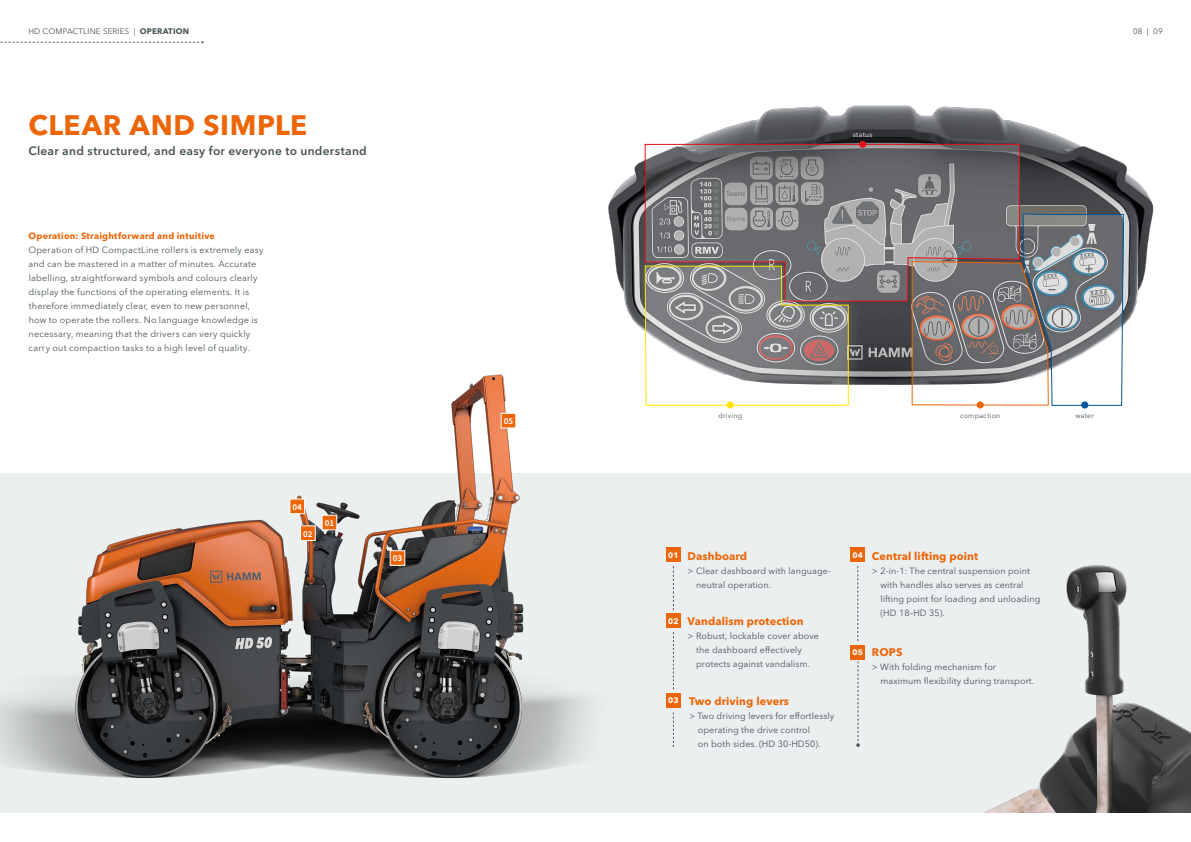
<style>
.page{position:relative;width:1191px;height:842px;background:#fff}
.page>*{position:absolute;margin:0;border:0;box-sizing:border-box;transform-origin:0 0}
.t1{font:700 28px "Avenir Next LT Pro";letter-spacing:.02em;color:#ec6608}
.t2{font:600 12px "Avenir Next LT Pro";letter-spacing:.02em;color:#485358}
.t3{font:700 11px "Avenir Next LT Pro";letter-spacing:.01em;color:#ec6608}
.t4{font:9px/14px "Avenir Next LT Pro";letter-spacing:.01em;color:#485358}
.t5{font:700 9px "Avenir Next LT Pro";letter-spacing:.025em;color:#ec6608}
.t6{font:8px "Avenir Next LT Pro";letter-spacing:.02em;color:#485358}
.t7{font:700 8px "Source Han Sans CN";color:#fff}
.t8{font:700 8px "Avenir Next LT Pro";color:#fff}
.t9{font:7px "Avenir Next LT Pro";letter-spacing:.03em;color:#485358}
.t10{font:7px "Avenir Next LT Pro";letter-spacing:.04em;color:#fff}
.s1{font-weight:700}
</style>
<div class="page">
<img style="left:608px;top:105px;width:546px;height:280px">
<div style="left:0;top:473px;width:1191px;height:340px;background:#eceff0"></div>
<img style="left:0;top:308px;width:632px;height:471px">
<svg style="left:390px;top:550px;width:15px;height:16px"></svg>
<svg style="left:289px;top:498px;width:48px;height:43px"></svg>
<svg style="left:500px;top:413px;width:16px;height:15px"></svg>
<svg style="left:644px;top:144px;width:376px;height:158px;background:#7c797b"></svg>
<div style="left:632px;top:253px;width:229px;height:165px;background:#fff;opacity:.71"></div>
<svg style="left:644px;top:265px;width:205px;height:141px"></svg>
<div style="left:726px;top:401px;width:7px;height:7px;background:#ffe600;border-radius:50%"></div>
<div style="left:859px;top:141px;width:7px;height:7px;background:#e21018;border-radius:50%"></div>
<svg style="left:911px;top:213px;width:213px;height:193px"></svg>
<div style="left:1081px;top:401px;width:7px;height:7px;background:#00589c;border-radius:50%"></div>
<div style="left:976px;top:401px;width:7px;height:7px;background:#ec6608;border-radius:50%"></div>
<img style="left:985px;top:565px;width:206px;height:248px">
<svg style="left:0;top:41px;width:204px;height:2px"></svg>
<svg style="left:673px;top:712px;width:1px;height:35px"></svg>
<div style="left:666px;top:693px;width:14px;height:14px;background:#ec6608"></div>
<div style="left:850px;top:645px;width:15px;height:14px;background:#ec6608"></div>
<svg style="left:856px;top:661px;width:3px;height:86px"></svg>
<svg style="left:857px;top:566px;width:1px;height:75px"></svg>
<div style="left:850px;top:548px;width:15px;height:14px;background:#ec6608"></div>
<svg style="left:673px;top:566px;width:1px;height:44px"></svg>
<svg style="left:673px;top:632px;width:1px;height:57px"></svg>
<div style="left:666px;top:548px;width:14px;height:14px;background:#ec6608"></div>
<div style="left:666px;top:614px;width:14px;height:14px;background:#ec6608"></div>
<p class="t6" style="left:28px;top:27px;width:162px">HD COMPACTLINE SERIES | <span class="s1">OPERATION</span></p>
<h1 class="t1" style="left:28px;top:108px;width:280px">CLEAR AND SIMPLE</h1>
<h2 class="t2" style="left:28px;top:143px;width:340px">Clear and structured, and easy for everyone to understand</h2>
<p class="t5" style="left:29px;top:230px;width:188px">Operation: Straightforward and intuitive</p>
<p class="t4" style="left:28px;top:243px;width:236px">Operation of HD CompactLine rollers is extremely easy and can be mastered in a matter of minutes. Accurate labelling, straightforward symbols and colours clearly display the functions of the operating elements. It is therefore immediately clear, even to new personnel, how to operate the rollers. No language knowledge is necessary, meaning that the drivers can very quickly carry out compaction tasks to a high level of quality.</p>
<p class="t7" style="left:292px;top:502px;width:11px">04</p>
<p class="t7" style="left:303px;top:529px;width:11px">02</p>
<p class="t7" style="left:325px;top:518px;width:11px">01</p>
<p class="t7" style="left:393px;top:554px;width:11px">03</p>
<p class="t7" style="left:504px;top:416px;width:11px">05</p>
<p class="t10" style="left:852px;top:131px;width:21px">status</p>
<p class="t6" style="left:1133px;top:27px;width:31px">08 | 09</p>
<p class="t9" style="left:718px;top:412px;width:25px">driving</p>
<p class="t9" style="left:960px;top:412px;width:42px">compaction</p>
<p class="t9" style="left:1075px;top:412px;width:20px">water</p>
<p class="t8" style="left:668px;top:550px;width:12px">01</p>
<p class="t8" style="left:668px;top:616px;width:12px">02</p>
<p class="t3" style="left:687px;top:550px;width:61px">Dashboard</p>
<p class="t8" style="left:852px;top:550px;width:12px">04</p>
<p class="t4" style="left:696px;top:564px;width:136px;text-indent:-9px">&gt; Clear dashboard with language&shy;neutral operation.</p>
<p class="t3" style="left:687px;top:614px;width:117px">Vandalism protection</p>
<p class="t4" style="left:696px;top:629px;width:124px;text-indent:-9px">&gt; Robust, lockable cover above the dashboard effectively protects against vandalism.</p>
<p class="t8" style="left:852px;top:647px;width:12px">05</p>
<p class="t8" style="left:668px;top:696px;width:12px">03</p>
<p class="t3" style="left:689px;top:694px;width:101px">Two driving levers</p>
<p class="t4" style="left:698px;top:709px;width:138px;text-indent:-9px">&gt; Two driving levers for effortlessly operating the drive control<br>on both sides. (HD 30-HD50).</p>
<p class="t3" style="left:872px;top:550px;width:108px">Central lifting point</p>
<p class="t4" style="left:880px;top:564px;width:161px;text-indent:-9px">&gt; 2-in-1: The central suspension point with handles also serves as central lifting point for loading and unloading (HD 18–HD 35).</p>
<p class="t3" style="left:872px;top:645px;width:32px">ROPS</p>
<p class="t4" style="left:880px;top:660px;width:155px;text-indent:-9px">&gt; With folding mechanism for maximum flexibility during transport.</p>
</div>
